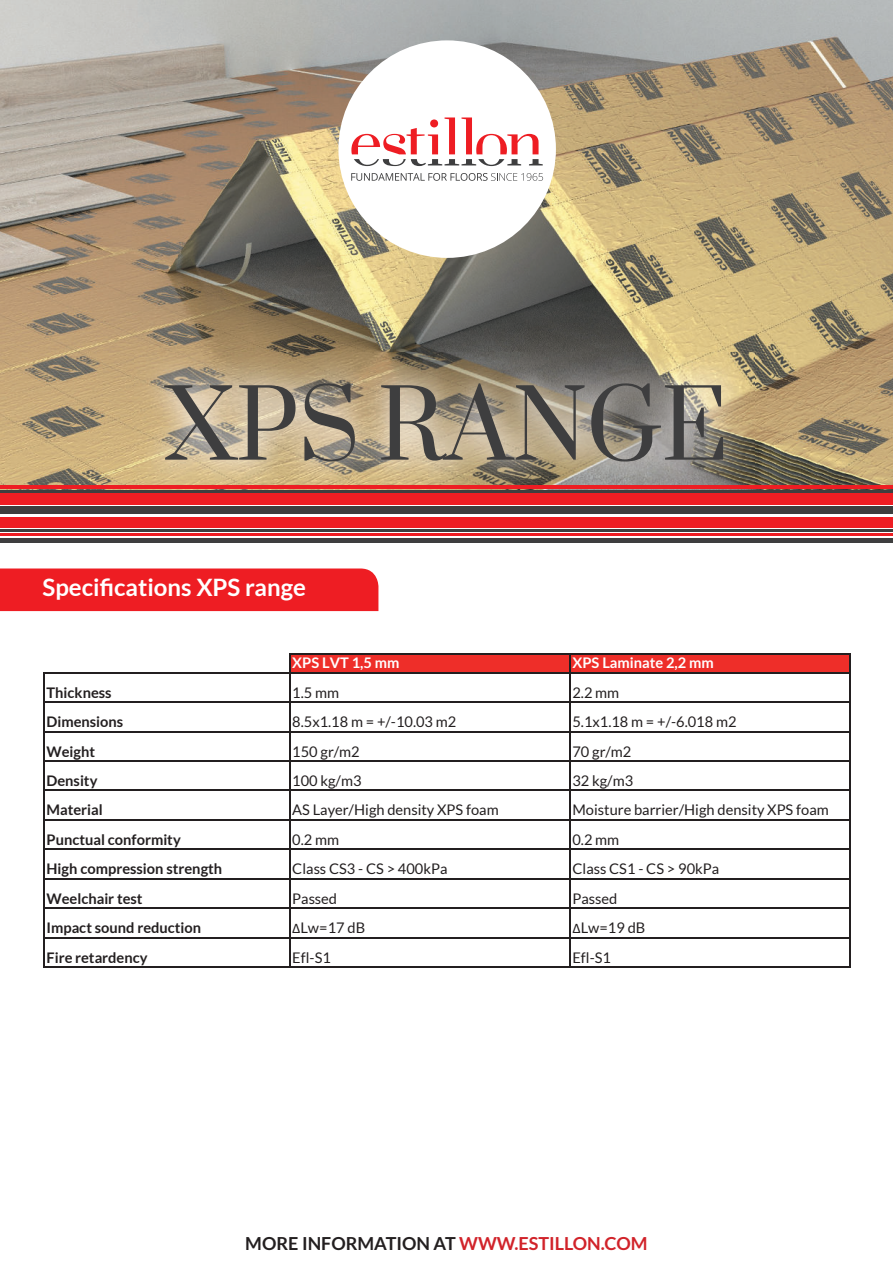
<style>
.page{position:relative;width:893px;height:1263px;background:#fff}
.page>*{position:absolute;margin:0;border:0;box-sizing:border-box;transform-origin:0 0}
.t1{font:93px "Prata";color:#3e3e3f}
.t2{font:700 24px "Lato";color:#fff}
.t3{font:700 18px "Lato";color:#231f20}
.t4{font:14.7px "Lato";color:#231f20}
.t5{font:700 14.7px "Lato";color:#231f20}
.t6{font:700 14.7px "Lato";color:#fff}
.s1{font-family:"Calibri"}
.s2{color:#d1232a}
</style>
<div class="page">
<img style="left:0;top:0;width:893px;height:491px">
<img style="left:135px;top:352px;width:619px;height:139px">
<div style="left:0;top:568px;width:378px;height:43px;background:#ee1d23"></div>
<div style="left:0;top:538px;width:893px;height:5px;background:#3e3e3f"></div>
<hr style="left:0;top:529px;width:893px;height:3px;background:#3e3e3f">
<hr style="left:0;top:533px;width:893px;height:3px;background:#ee1d23">
<div style="left:0;top:517px;width:893px;height:10px;background:#ee1d23"></div>
<div style="left:0;top:506px;width:893px;height:8px;background:#3e3e3f"></div>
<div style="left:0;top:493px;width:893px;height:12px;background:#ee1d23"></div>
<hr style="left:0;top:491px;width:893px;height:2px;background:#3e3e3f">
<hr style="left:0;top:486px;width:893px;height:3px;background:#ee1d23">
<div style="left:338px;top:40px;width:218px;height:218px;background:#fff;border-radius:50%"></div>
<svg style="left:351px;top:173px;width:192px;height:8px"></svg>
<svg style="left:351px;top:117px;width:192px;height:49px"></svg>
<div style="left:289px;top:654px;width:561px;height:19px;background:#ee2e29"></div>
<hr style="left:289px;top:654px;width:1px;height:313px;background:#231f20">
<hr style="left:569px;top:655px;width:1px;height:312px;background:#231f20">
<hr style="left:849px;top:655px;width:1px;height:312px;background:#231f20">
<hr style="left:43px;top:672px;width:1px;height:295px;background:#231f20">
<hr style="left:290px;top:654px;width:560px;height:1px;background:#231f20">
<hr style="left:44px;top:672px;width:806px;height:1px;background:#231f20">
<hr style="left:44px;top:702px;width:806px;height:1px;background:#231f20">
<hr style="left:44px;top:731px;width:806px;height:1px;background:#231f20">
<hr style="left:44px;top:760px;width:806px;height:2px;background:#231f20">
<hr style="left:44px;top:790px;width:806px;height:1px;background:#231f20">
<hr style="left:44px;top:819px;width:806px;height:1px;background:#231f20">
<hr style="left:44px;top:849px;width:806px;height:1px;background:#231f20">
<hr style="left:44px;top:878px;width:806px;height:1px;background:#231f20">
<hr style="left:44px;top:907px;width:806px;height:2px;background:#231f20">
<hr style="left:44px;top:937px;width:806px;height:1px;background:#231f20">
<hr style="left:44px;top:966px;width:806px;height:1px;background:#231f20">
<h1 class="t1" style="left:165px;top:373px;width:565px">XPS RANGE</h1>
<h2 class="t2" style="left:43px;top:573px;width:265px">Specifications XPS range</h2>
<p class="t6" style="left:292px;top:657px;width:109px">XPS LVT 1,5 mm</p>
<p class="t6" style="left:572px;top:657px;width:143px">XPS Laminate 2,2 mm</p>
<p class="t5" style="left:47px;top:687px;width:67px">Thickness</p>
<p class="t4" style="left:292px;top:687px;width:48px">1.5 mm</p>
<p class="t4" style="left:572px;top:687px;width:48px">2.2 mm</p>
<p class="t5" style="left:47px;top:716px;width:78px">Dimensions</p>
<p class="t4" style="left:292px;top:716px;width:166px">8.5x1.18 m = +/-10.03 m2</p>
<p class="t4" style="left:572px;top:716px;width:166px">5.1x1.18 m = +/-6.018 m2</p>
<p class="t5" style="left:47px;top:746px;width:50px">Weight</p>
<p class="t4" style="left:292px;top:746px;width:69px">150 gr/m2</p>
<p class="t4" style="left:572px;top:746px;width:60px">70 gr/m2</p>
<p class="t5" style="left:47px;top:775px;width:52px">Density</p>
<p class="t4" style="left:292px;top:775px;width:71px">100 kg/m3</p>
<p class="t4" style="left:572px;top:775px;width:62px">32 kg/m3</p>
<p class="t5" style="left:47px;top:804px;width:58px">Material</p>
<p class="t4" style="left:292px;top:805px;width:208px">AS Layer/High density XPS foam</p>
<p class="t4" style="left:572px;top:805px;width:258px">Moisture barrier/High density XPS foam</p>
<p class="t5" style="left:47px;top:834px;width:136px">Punctual conformity</p>
<p class="t4" style="left:292px;top:834px;width:48px">0.2 mm</p>
<p class="t4" style="left:572px;top:834px;width:48px">0.2 mm</p>
<p class="t5" style="left:47px;top:863px;width:177px">High compression strength</p>
<p class="t4" style="left:292px;top:863px;width:157px">Class CS3 - CS &gt; 400kPa</p>
<p class="t4" style="left:572px;top:863px;width:148px">Class CS1 - CS &gt; 90kPa</p>
<p class="t5" style="left:47px;top:893px;width:98px">Weelchair test</p>
<p class="t4" style="left:292px;top:893px;width:46px">Passed</p>
<p class="t4" style="left:572px;top:893px;width:46px">Passed</p>
<p class="t5" style="left:47px;top:922px;width:156px">Impact sound reduction</p>
<p class="t4" style="left:292px;top:922px;width:74px"><span class="s1">Δ</span>Lw=17 dB</p>
<p class="t4" style="left:572px;top:922px;width:74px"><span class="s1">Δ</span>Lw=19 dB</p>
<p class="t5" style="left:47px;top:952px;width:103px">Fire retardency</p>
<p class="t4" style="left:292px;top:952px;width:40px">Efl-S1</p>
<p class="t4" style="left:572px;top:952px;width:40px">Efl-S1</p>
<p class="t3" style="left:245px;top:1237px;width:404px">MORE INFORMATION AT <span class="s2">WWW.ESTILLON.COM</span></p>
</div>
